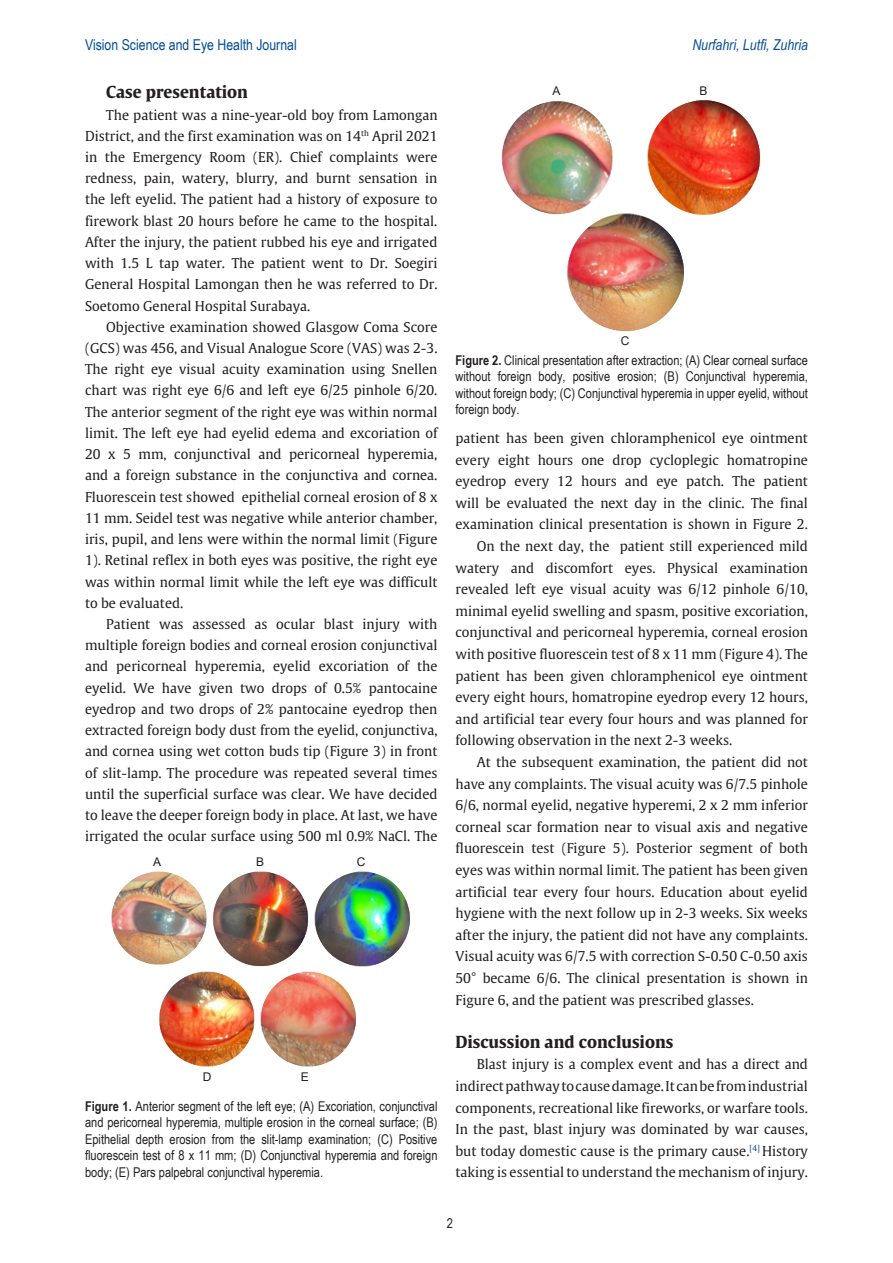
<style>
.page{position:relative;width:893px;height:1263px;background:#fff}
.page>*{position:absolute;margin:0;border:0;box-sizing:border-box;transform-origin:0 0}
.t1{font:700 16.5px "Gulliver";color:#231f20}
.t2{font:15px "Arial Narrow";color:#004d99}
.t3{font:italic 15px "Arial Narrow";color:#004d99}
.t4{font:13.5px/21.6px "Gulliver";color:#231f20;text-align:justify}
.t5{font:13.5px/16.5px "Arial Narrow";color:#231f20;text-align:justify}
.t6{font:12px "Arial";color:#231f20}
.s1{font-weight:700}
</style>
<div class="page">
<img style="left:111px;top:871px;width:299px;height:196px">
<img style="left:501px;top:100px;width:260px;height:232px">
<p class="t2" style="left:85px;top:34px;width:213px">Vision Science and Eye Health Journal</p>
<p class="t3" style="left:692px;top:35px;width:117px">Nurfahri, Lutfi, Zuhria</p>
<p class="t1" style="left:106px;top:82px;width:143px">Case presentation</p>
<p class="t4" style="left:85px;top:104px;width:354px;line-height:21.1px;text-indent:21px">The patient was a nine-year-old boy from Lamongan District, and the first examination was on 14<sup>th</sup> April 2021 in the Emergency Room (ER). Chief complaints were redness, pain, watery, blurry, and burnt sensation in the left eyelid. The patient had a history of exposure to firework blast 20 hours before he came to the hospital.<br>After the injury, the patient rubbed his eye and irrigated with 1.5 L tap water. The patient went to Dr. Soegiri General Hospital Lamongan then he was referred to Dr.<br>Soetomo General Hospital Surabaya.</p>
<p class="t4" style="left:85px;top:316px;width:354px;text-indent:21px">Objective examination showed Glasgow Coma Score (GCS) was 456, and Visual Analogue Score (VAS) was 2-3.<br>The right eye visual acuity examination using Snellen chart was right eye 6/6 and left eye 6/25 pinhole 6/20.<br>The anterior segment of the right eye was within normal limit. The left eye had eyelid edema and excoriation of 20 x 5 mm, conjunctival and pericorneal hyperemia, and a foreign substance in the conjunctiva and cornea.<br>Fluorescein test showed epithelial corneal erosion of 8 x 11 mm. Seidel test was negative while anterior chamber, iris, pupil, and lens were within the normal limit (Figure 1). Retinal reflex in both eyes was positive, the right eye was within normal limit while the left eye was difficult to be evaluated.</p>
<p class="t4" style="left:85px;top:613px;width:354px;text-indent:21px">Patient was assessed as ocular blast injury with multiple foreign bodies and corneal erosion conjunctival and pericorneal hyperemia, eyelid excoriation of the eyelid. We have given two drops of 0.5% pantocaine eyedrop and two drops of 2% pantocaine eyedrop then extracted foreign body dust from the eyelid, conjunctiva, and cornea using wet cotton buds tip (Figure 3) in front of slit-lamp. The procedure was repeated several times until the superficial surface was clear. We have decided to leave the deeper foreign body in place. At last, we have irrigated the ocular surface using 500 ml 0.9% NaCl. The</p>
<p class="t6" style="left:553px;top:82px;width:10px">A</p>
<p class="t6" style="left:699px;top:82px;width:10px">B</p>
<p class="t6" style="left:621px;top:332px;width:10px">C</p>
<p class="t5" style="left:455px;top:351px;width:354px"><span class="s1">Figure 2.</span> Clinical presentation after extraction; (A) Clear corneal surface without foreign body, positive erosion; (B) Conjunctival hyperemia, without foreign body; (C) Conjunctival hyperemia in upper eyelid, without foreign body.</p>
<p class="t4" style="left:455px;top:427px;width:354px">patient has been given chloramphenicol eye ointment every eight hours one drop cycloplegic homatropine eyedrop every 12 hours and eye patch. The patient will be evaluated the next day in the clinic. The final examination clinical presentation is shown in Figure 2.</p>
<p class="t4" style="left:455px;top:535px;width:354px;text-indent:21px">On the next day, the patient still experienced mild watery and discomfort eyes. Physical examination revealed left eye visual acuity was 6/12 pinhole 6/10, minimal eyelid swelling and spasm, positive excoriation, conjunctival and pericorneal hyperemia, corneal erosion with positive fluorescein test of 8 x 11 mm (Figure 4). The patient has been given chloramphenicol eye ointment every eight hours, homatropine eyedrop every 12 hours, and artificial tear every four hours and was planned for following observation in the next 2-3 weeks.</p>
<p class="t4" style="left:455px;top:751px;width:354px;text-indent:21px">At the subsequent examination, the patient did not have any complaints. The visual acuity was 6/7.5 pinhole 6/6, normal eyelid, negative hyperemi, 2 x 2 mm inferior corneal scar formation near to visual axis and negative fluorescein test (Figure 5). Posterior segment of both eyes was within normal limit. The patient has been given artificial tear every four hours. Education about eyelid hygiene with the next follow up in 2-3 weeks. Six weeks after the injury, the patient did not have any complaints.<br>Visual acuity was 6/7.5 with correction S-0.50 C-0.50 axis 50° became 6/6. The clinical presentation is shown in Figure 6, and the patient was prescribed glasses.</p>
<p class="t1" style="left:455px;top:1031px;width:219px">Discussion and conclusions</p>
<p class="t4" style="left:455px;top:1054px;width:354px;text-indent:21px">Blast injury is a complex event and has a direct and indirect pathway to cause damage. It can be from industrial components, recreational like fireworks, or warfare tools.<br>In the past, blast injury was dominated by war causes, but today domestic cause is the primary cause.<sup>[4]</sup> History taking is essential to understand the mechanism of injury.</p>
<p class="t6" style="left:153px;top:854px;width:10px">A</p>
<p class="t6" style="left:256px;top:854px;width:10px">B</p>
<p class="t6" style="left:357px;top:854px;width:10px">C</p>
<p class="t6" style="left:203px;top:1069px;width:10px">D</p>
<p class="t6" style="left:301px;top:1069px;width:10px">E</p>
<p class="t5" style="left:85px;top:1097px;width:354px"><span class="s1">Figure 1.</span> Anterior segment of the left eye; (A) Excoriation, conjunctival and pericorneal hyperemia, multiple erosion in the corneal surface; (B)<br>Epithelial depth erosion from the slit-lamp examination; (C) Positive fluorescein test of 8 x 11 mm; (D) Conjunctival hyperemia and foreign body; (E) Pars palpebral conjunctival hyperemia.</p>
<p class="t5" style="left:447px;top:1215px;width:8px">2</p>
</div>
